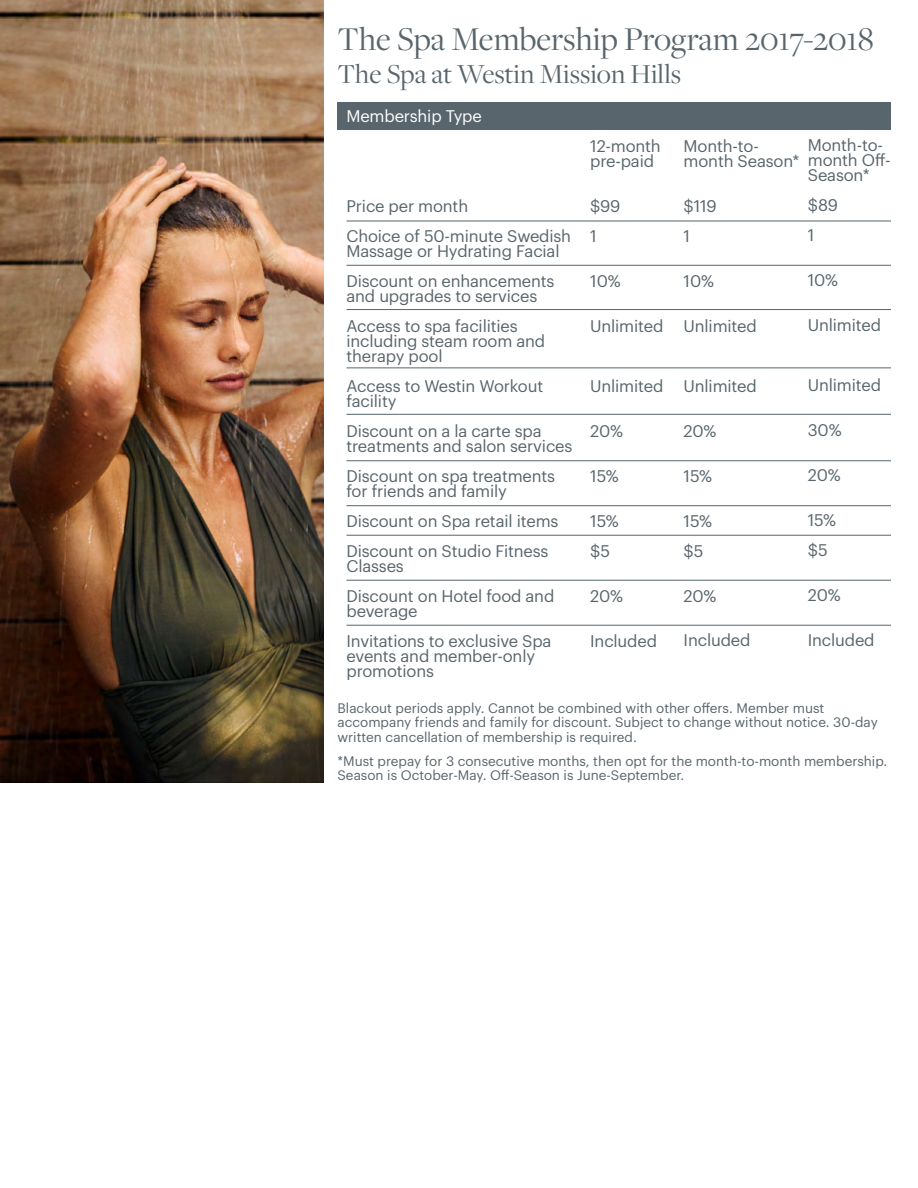
<style>
.page{position:relative;width:918px;height:1188px;background:#fff}
.page>*{position:absolute;margin:0;border:0;box-sizing:border-box;transform-origin:0 0}
.t1{font:34.5px "Freight Disp Pro";color:#58656c}
.t2{font:28.5px "Freight Disp Pro";color:#58656c}
.t3{font:16.5px/30px "Graphik Starwood";letter-spacing:-.01em;color:#58656c}
.t4{font:16.5px "Graphik Starwood";letter-spacing:-.01em;color:#fff}
.t5{font:13.5px/14.2px "Graphik Starwood";color:#58656c}
</style>
<div class="page">
<div style="left:338px;top:102px;width:553px;height:28px;background:#58656c"></div>
<hr style="left:346px;top:221px;width:545px;height:1px;background:#58656c">
<hr style="left:346px;top:265px;width:545px;height:1px;background:#58656c">
<hr style="left:346px;top:309px;width:545px;height:1px;background:#58656c">
<hr style="left:346px;top:368px;width:545px;height:1px;background:#58656c">
<hr style="left:346px;top:414px;width:545px;height:1px;background:#58656c">
<hr style="left:346px;top:460px;width:545px;height:1px;background:#58656c">
<hr style="left:346px;top:505px;width:545px;height:1px;background:#58656c">
<hr style="left:346px;top:535px;width:545px;height:1px;background:#58656c">
<hr style="left:346px;top:580px;width:545px;height:1px;background:#58656c">
<hr style="left:346px;top:625px;width:545px;height:1px;background:#58656c">
<img style="left:0;top:0;width:324px;height:783px">
<h1 class="t1" style="left:338px;top:17px;width:538px">The Spa Membership Program 2017-2018</h1>
<h2 class="t2" style="left:338px;top:56px;width:345px">The Spa at Westin Mission Hills</h2>
<p class="t4" style="left:346px;top:103px;width:137px">Membership Type</p>
<p class="t3" style="left:346px;top:189px;width:226px">Price per month<br>Choice of 50-minute Swedish</p>
<p class="t3" style="left:346px;top:234px;width:215px">Massage or Hydrating Facial<br>Discount on enhancements</p>
<p class="t3" style="left:346px;top:279px;width:192px">and upgrades to services<br>Access to spa facilities</p>
<p class="t3" style="left:346px;top:332px;width:200px;line-height:15px">including steam room and therapy pool</p>
<p class="t3" style="left:346px;top:377px;width:198px;line-height:15px">Access to Westin Workout facility</p>
<p class="t3" style="left:346px;top:422px;width:227px;line-height:15px">Discount on a la carte spa treatments and salon services</p>
<p class="t3" style="left:346px;top:467px;width:210px;line-height:15px">Discount on spa treatments for friends and family</p>
<p class="t3" style="left:346px;top:504px;width:213px">Discount on Spa retail items<br>Discount on Studio Fitness</p>
<p class="t3" style="left:346px;top:549px;width:209px">Classes<br>Discount on Hotel food and</p>
<p class="t3" style="left:346px;top:594px;width:206px">beverage<br>Invitations to exclusive Spa</p>
<p class="t3" style="left:346px;top:647px;width:190px;line-height:15px">events and member-only promotions</p>
<p class="t3" style="left:590px;top:137px;width:72px;line-height:15px">12-month pre-paid</p>
<p class="t3" style="left:590px;top:189px;width:32px">$99<br>1</p>
<p class="t3" style="left:590px;top:264px;width:32px">10%</p>
<p class="t3" style="left:590px;top:309px;width:75px">Unlimited</p>
<p class="t3" style="left:590px;top:369px;width:75px">Unlimited</p>
<p class="t3" style="left:590px;top:414px;width:34px">20%</p>
<p class="t3" style="left:590px;top:459px;width:30px">15%</p>
<p class="t3" style="left:590px;top:504px;width:30px">15% $5</p>
<p class="t3" style="left:590px;top:579px;width:34px">20%</p>
<p class="t3" style="left:590px;top:624px;width:68px">Included</p>
<p class="t3" style="left:684px;top:137px;width:117px;line-height:15px">Month-to&shy;month Season*</p>
<p class="t3" style="left:684px;top:189px;width:35px">$119<br>1</p>
<p class="t3" style="left:684px;top:264px;width:32px">10%</p>
<p class="t3" style="left:684px;top:309px;width:75px">Unlimited</p>
<p class="t3" style="left:808px;top:137px;width:84px;line-height:15px">Month-to&shy;month Off-<br>Season*</p>
<p class="t3" style="left:808px;top:189px;width:32px">$89<br>1</p>
<p class="t3" style="left:808px;top:264px;width:32px">10%</p>
<p class="t3" style="left:808px;top:309px;width:75px">Unlimited</p>
<p class="t3" style="left:684px;top:369px;width:75px">Unlimited</p>
<p class="t3" style="left:684px;top:414px;width:34px">20%</p>
<p class="t3" style="left:684px;top:459px;width:30px">15%</p>
<p class="t3" style="left:684px;top:504px;width:30px">15% $5</p>
<p class="t3" style="left:684px;top:579px;width:34px">20%</p>
<p class="t3" style="left:684px;top:624px;width:68px">Included</p>
<p class="t3" style="left:808px;top:369px;width:75px">Unlimited</p>
<p class="t3" style="left:808px;top:414px;width:35px">30%</p>
<p class="t3" style="left:808px;top:459px;width:34px">20%</p>
<p class="t3" style="left:808px;top:504px;width:30px">15% $5</p>
<p class="t3" style="left:808px;top:579px;width:34px">20%</p>
<p class="t3" style="left:808px;top:624px;width:68px">Included</p>
<p class="t5" style="left:338px;top:700px;width:542px">Blackout periods apply. Cannot be combined with other offers. Member must accompany friends and family for discount. Subject to change without notice. 30-day written cancellation of membership is required.</p>
<p class="t5" style="left:338px;top:752px;width:551px">*Must prepay for 3 consecutive months, then opt for the month-to-month membership.<br>Season is October-May. Off-Season is June-September.</p>
</div>
